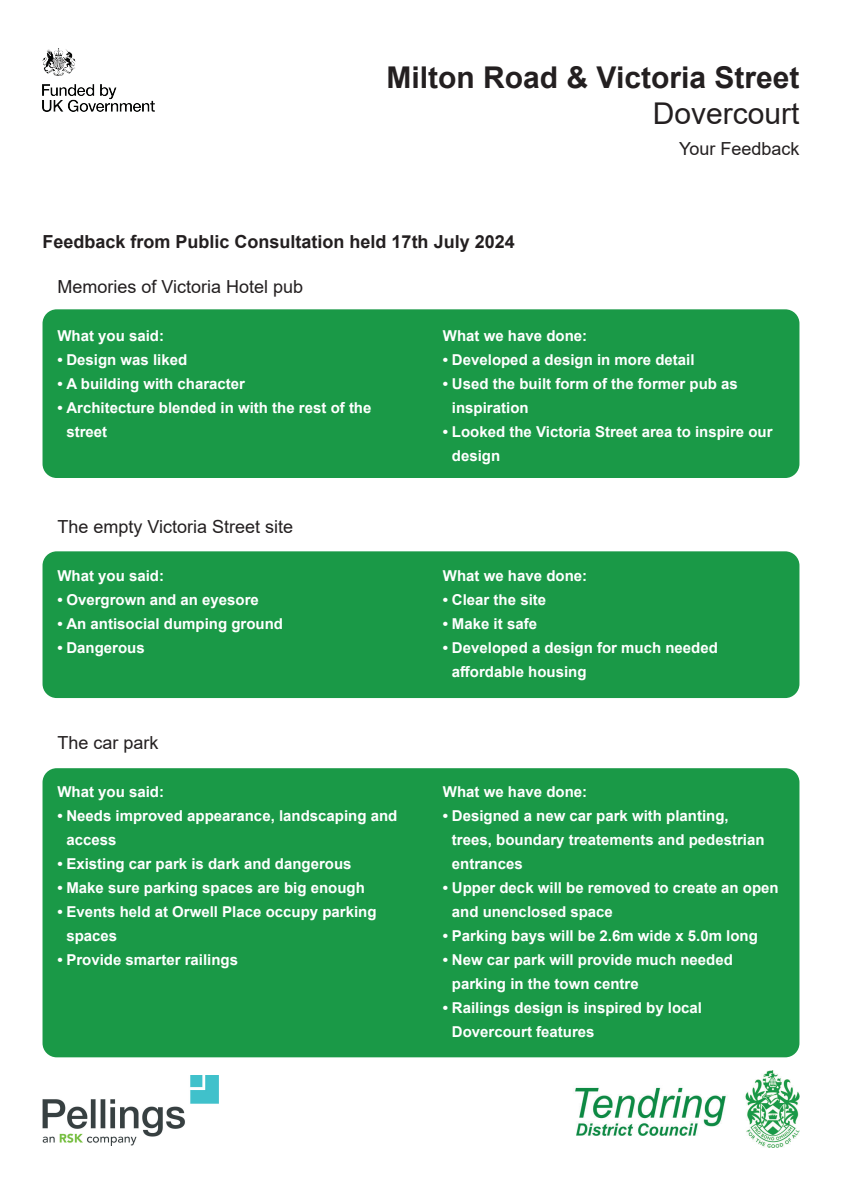
<style>
.page{position:relative;width:842px;height:1192px;background:#fff}
.page>*{position:absolute;margin:0;border:0;box-sizing:border-box;transform-origin:0 0}
.t1{font:700 30px "Arial";color:#231f20}
.t2{font:30px "Arial";color:#231f20}
.t3{font:18px "Arial";color:#231f20}
.t4{font:700 18px "Arial";color:#231f20}
.t5{font:700 15px/24px "Arial";color:#fff}
</style>
<div class="page">
<img style="left:43px;top:49px;width:111px;height:62px">
<img style="left:43px;top:1075px;width:175px;height:71px">
<img style="left:575px;top:1070px;width:224px;height:78px">
<div style="left:43px;top:309px;width:756px;height:169px;background:#1a9947;border-radius:14px"></div>
<div style="left:43px;top:551px;width:756px;height:147px;background:#1a9947;border-radius:14px"></div>
<div style="left:43px;top:768px;width:756px;height:289px;background:#1a9947;border-radius:14px"></div>
<h1 class="t1" style="left:387px;top:56px;width:414px">Milton Road &amp; Victoria Street</h1>
<h1 class="t2" style="left:653px;top:93px;width:148px">Dovercourt</h1>
<p class="t3" style="left:679px;top:136px;width:122px">Your Feedback</p>
<p class="t4" style="left:43px;top:229px;width:474px">Feedback from Public Consultation held 17th July 2024</p>
<p class="t3" style="left:57px;top:275px;width:247px">Memories of Victoria Hotel pub</p>
<p class="t5" style="left:57px;top:324px;width:108px">What you said:</p>
<p class="t5" style="left:57px;top:348px;width:131px">• Design was liked</p>
<p class="t5" style="left:57px;top:372px;width:189px">• A building with character</p>
<p class="t5" style="left:66px;top:396px;width:307px;text-indent:-9px">• Architecture blended in with the rest of the street</p>
<p class="t5" style="left:443px;top:324px;width:146px">What we have done:</p>
<p class="t5" style="left:443px;top:348px;width:253px">• Developed a design in more detail</p>
<p class="t5" style="left:452px;top:372px;width:287px;text-indent:-9px">• Used the built form of the former pub as inspiration</p>
<p class="t5" style="left:452px;top:420px;width:322px;text-indent:-9px">• Looked the Victoria Street area to inspire our design</p>
<p class="t3" style="left:57px;top:515px;width:237px">The empty Victoria Street site</p>
<p class="t5" style="left:57px;top:564px;width:108px">What you said:</p>
<p class="t5" style="left:57px;top:588px;width:203px">• Overgrown and an eyesore</p>
<p class="t5" style="left:57px;top:612px;width:227px">• An antisocial dumping ground</p>
<p class="t5" style="left:57px;top:636px;width:89px">• Dangerous</p>
<p class="t3" style="left:57px;top:731px;width:103px">The car park</p>
<p class="t5" style="left:57px;top:780px;width:108px">What you said:</p>
<p class="t5" style="left:66px;top:804px;width:332px;text-indent:-9px">• Needs improved appearance, landscaping and access</p>
<p class="t5" style="left:57px;top:852px;width:296px">• Existing car park is dark and dangerous</p>
<p class="t5" style="left:57px;top:876px;width:309px">• Make sure parking spaces are big enough</p>
<p class="t5" style="left:66px;top:900px;width:312px;text-indent:-9px">• Events held at Orwell Place occupy parking spaces</p>
<p class="t5" style="left:57px;top:948px;width:182px">• Provide smarter railings</p>
<p class="t5" style="left:443px;top:564px;width:146px">What we have done:</p>
<p class="t5" style="left:443px;top:588px;width:105px">• Clear the site</p>
<p class="t5" style="left:443px;top:612px;width:96px">• Make it safe</p>
<p class="t5" style="left:452px;top:636px;width:267px;text-indent:-9px">• Developed a design for much needed affordable housing</p>
<p class="t5" style="left:443px;top:780px;width:146px">What we have done:</p>
<p class="t5" style="left:452px;top:804px;width:314px;text-indent:-9px">• Designed a new car park with planting, trees, boundary treatements and pedestrian entrances</p>
<p class="t5" style="left:452px;top:876px;width:328px;text-indent:-9px">• Upper deck will be removed to create an open and unenclosed space</p>
<p class="t5" style="left:443px;top:924px;width:316px">• Parking bays will be 2.6m wide x 5.0m long</p>
<p class="t5" style="left:452px;top:948px;width:282px;text-indent:-9px">• New car park will provide much needed parking in the town centre</p>
<p class="t5" style="left:452px;top:996px;width:252px;text-indent:-9px">• Railings design is inspired by local<br>Dovercourt features</p>
</div>
